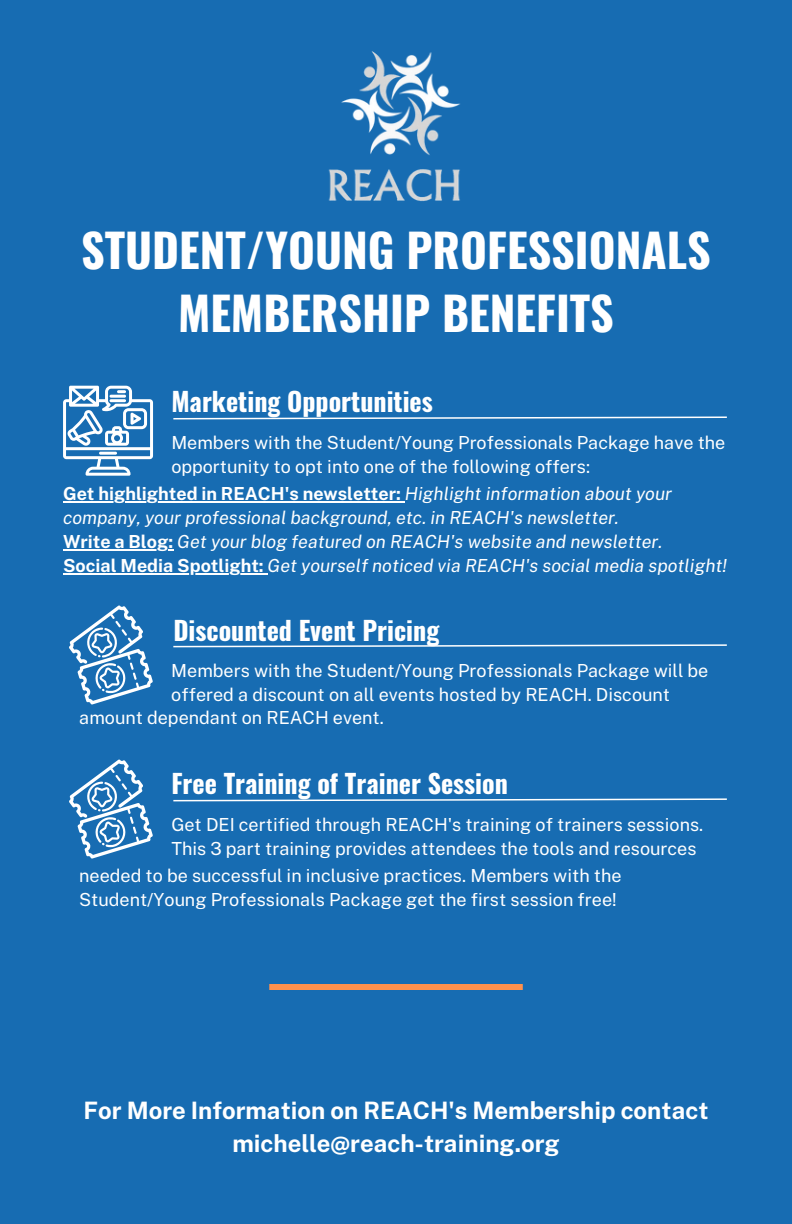
<style>
.page{position:relative;width:792px;height:1224px;background:#176cb2}
.page>*{position:absolute;margin:0;border:0;box-sizing:border-box;transform-origin:0 0}
.t1{font:700 46px/63px "Oswald";color:#fff;text-align:center}
.t2{font:700 26px "Oswald";color:#fff}
.t3{font:700 24px/33px "Public Sans";color:#fff;text-align:center}
.t4{font:18px/24px "Public Sans";color:#fff}
.t5{font:italic 18px/24px "Public Sans";color:#fff}
.s1{font-weight:700;font-style:normal}
</style>
<div class="page">
<img style="left:328px;top:51px;width:132px;height:150px">
<svg style="left:63px;top:386px;width:90px;height:90px"></svg>
<svg style="left:173px;top:416px;width:554px;height:4px"></svg>
<svg style="left:173px;top:644px;width:554px;height:4px"></svg>
<svg style="left:69px;top:605px;width:84px;height:99px"></svg>
<hr style="left:63px;top:501px;width:342px;height:2px;background:#fff">
<hr style="left:63px;top:549px;width:110px;height:2px;background:#fff">
<hr style="left:63px;top:573px;width:205px;height:2px;background:#fff">
<svg style="left:173px;top:798px;width:554px;height:4px"></svg>
<svg style="left:69px;top:760px;width:84px;height:99px"></svg>
<div style="left:269px;top:984px;width:254px;height:6px;background:#ff914d"></div>
<h1 class="t1" style="left:81px;top:216px;width:631px">STUDENT/YOUNG PROFESSIONALS<br>MEMBERSHIP BENEFITS</h1>
<h2 class="t2" style="left:171px;top:381px;width:263px">Marketing Opportunities</h2>
<p class="t4" style="left:171px;top:431px;width:556px">Members with the Student/Young Professionals Package have the opportunity to opt into one of the following offers:</p>
<p class="t5" style="left:63px;top:481px;width:666px"><span class="s1">Get highlighted in REACH's newsletter:</span> Highlight information about your company, your professional background, etc. in REACH's newsletter.<br><span class="s1">Write a Blog:</span> Get your blog featured on REACH's website and newsletter.<br><span class="s1">Social Media Spotlight:</span> Get yourself noticed via REACH's social media spotlight!</p>
<h2 class="t2" style="left:173px;top:610px;width:268px">Discounted Event Pricing</h2>
<p class="t4" style="left:171px;top:659px;width:539px">Members with the Student/Young Professionals Package will be offered a discount on all events hosted by REACH. Discount</p>
<p class="t4" style="left:79px;top:705px;width:306px">amount dependant on REACH event.</p>
<h2 class="t2" style="left:171px;top:763px;width:338px">Free Training of Trainer Session</h2>
<p class="t4" style="left:171px;top:813px;width:533px">Get DEI certified through REACH's training of trainers sessions.<br>This 3 part training provides attendees the tools and resources</p>
<p class="t4" style="left:79px;top:863px;width:544px">needed to be successful in inclusive practices. Members with the<br>Student/Young Professionals Package get the first session free!</p>
<h3 class="t3" style="left:83px;top:1094px;width:627px">For More Information on REACH's Membership contact michelle@reach-training.org</h3>
</div>
